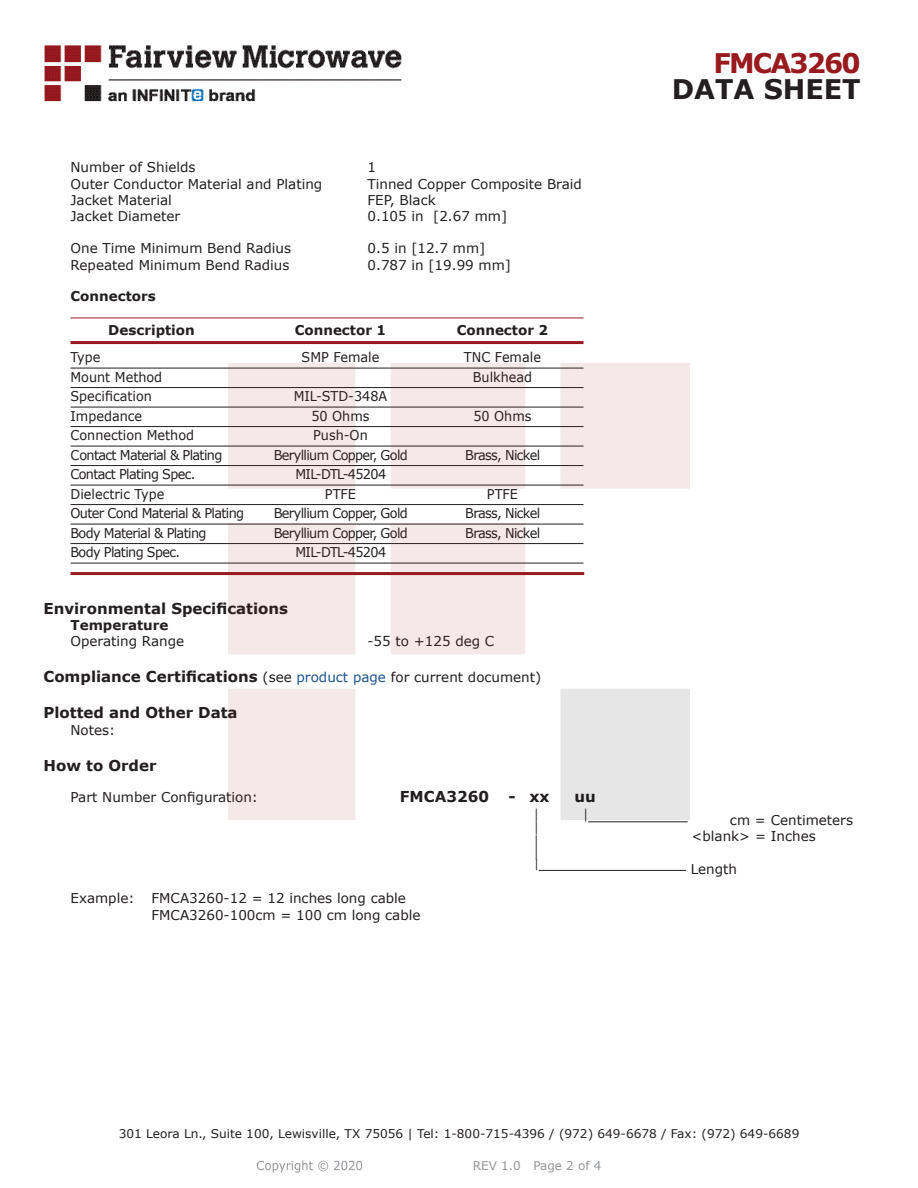
<style>
.page{position:relative;width:918px;height:1188px;background:#fff}
.page>*{position:absolute;margin:0;border:0;box-sizing:border-box;transform-origin:0 0}
.t1{font:700 27px "Verdana";color:#231f20}
.FM{font:700 27px "Verdana";letter-spacing:-.07em;color:#981a1e}
.Specs_Para{font:25.8px "Verdana";color:#231f20;scale:.39 1}
.Head1_for_Compliance{font:700 15px "Verdana";color:#231f20}
.Head1{font:700 15px "Verdana";color:#231f20}
.Specs_Para-2{font:700 15px "Verdana";color:#231f20}
.Specs_Para-3{font:13.5px "Verdana";color:#231f20}
.Table_Body_Connector{font:13.5px "Verdana";letter-spacing:-.05em;color:#231f20;scale:.95 1}
.Table_Body_Connector-2{font:13.5px "Verdana";color:#231f20;scale:.95 1}
.Table_Header_Connect{font:700 13.5px "Verdana";color:#231f20}
.Head2_after_Head1{font:700 13.5px "Verdana";color:#231f20}
.Head2{font:700 13.5px "Verdana";color:#231f20}
.Specs_Para-4{font:13.5px "Verdana";color:#231f20;scale:.75 1}
.t2{font:12px "Verdana";color:#231f20}
.REV_Info{font:12px "Verdana";color:#939598}
.Specs_Para-5{font:11.25px "Verdana";color:#231f20;scale:.86 1}
.s1{font-weight:400;font-size:13.5px}
.s2{font-weight:400;font-size:13.5px;color:#1a5392}
</style>
<div class="page">
<hr style="left:70px;top:318px;width:514px;height:1px;background:#981a1e">
<hr style="left:70px;top:341px;width:514px;height:3px;background:#981a1e">
<hr style="left:70px;top:368px;width:514px;height:1px;background:#231f20">
<hr style="left:70px;top:387px;width:514px;height:1px;background:#231f20">
<hr style="left:70px;top:407px;width:514px;height:1px;background:#231f20">
<hr style="left:70px;top:426px;width:514px;height:1px;background:#231f20">
<hr style="left:70px;top:446px;width:514px;height:1px;background:#231f20">
<hr style="left:70px;top:465px;width:514px;height:1px;background:#231f20">
<hr style="left:70px;top:485px;width:514px;height:1px;background:#231f20">
<hr style="left:70px;top:504px;width:514px;height:1px;background:#231f20">
<hr style="left:70px;top:524px;width:514px;height:1px;background:#231f20">
<hr style="left:70px;top:543px;width:514px;height:1px;background:#231f20">
<hr style="left:70px;top:563px;width:514px;height:1px;background:#231f20">
<hr style="left:70px;top:572px;width:514px;height:3px;background:#981a1e">
<hr style="left:588px;top:821px;width:100px;height:1px;background:#231f20">
<hr style="left:539px;top:870px;width:147px;height:1px;background:#231f20">
<img style="left:257px;top:1160px;width:106px;height:13px">
<img style="left:228px;top:364px;width:462px;height:456px">
<img style="left:44px;top:45px;width:358px;height:57px">
<p class="Specs_Para-3" style="left:70px;top:158px;width:127px">Number of Shields</p>
<p class="Specs_Para-3" style="left:368px;top:158px;width:10px">1</p>
<p class="Specs_Para-3" style="left:70px;top:174px;width:253px">Outer Conductor Material and Plating</p>
<p class="Specs_Para-3" style="left:368px;top:174px;width:216px">Tinned Copper Composite Braid</p>
<p class="Specs_Para-3" style="left:70px;top:191px;width:103px">Jacket Material</p>
<p class="Specs_Para-3" style="left:368px;top:191px;width:70px">FEP, Black</p>
<p class="Specs_Para-3" style="left:70px;top:207px;width:111px">Jacket Diameter</p>
<p class="Specs_Para-3" style="left:368px;top:207px;width:141px">0.105 in [2.67 mm]</p>
<p class="Specs_Para-3" style="left:70px;top:239px;width:222px">One Time Minimum Bend Radius</p>
<p class="Specs_Para-3" style="left:368px;top:239px;width:119px">0.5 in [12.7 mm]</p>
<p class="Specs_Para-3" style="left:70px;top:255px;width:220px">Repeated Minimum Bend Radius</p>
<p class="Specs_Para-3" style="left:368px;top:255px;width:145px">0.787 in [19.99 mm]</p>
<p class="Head2" style="left:70px;top:286px;width:87px">Connectors</p>
<p class="Table_Header_Connect" style="left:108px;top:321px;width:88px">Description</p>
<p class="Table_Header_Connect" style="left:295px;top:321px;width:93px">Connector 1</p>
<p class="Table_Header_Connect" style="left:457px;top:321px;width:93px">Connector 2</p>
<p class="Table_Body_Connector" style="left:70px;top:348px;width:33px">Type</p>
<p class="Table_Body_Connector-2" style="left:302px;top:348px;width:83px">SMP Female</p>
<p class="Table_Body_Connector-2" style="left:464px;top:348px;width:83px">TNC Female</p>
<p class="Table_Body_Connector-2" style="left:70px;top:367px;width:98px">Mount Method</p>
<p class="Table_Body_Connector-2" style="left:473px;top:367px;width:64px">Bulkhead</p>
<p class="Table_Body_Connector-2" style="left:70px;top:387px;width:87px">Specification</p>
<p class="Table_Body_Connector-2" style="left:294px;top:387px;width:100px">MIL-STD-348A</p>
<p class="Table_Body_Connector-2" style="left:70px;top:406px;width:77px">Impedance</p>
<p class="Table_Body_Connector" style="left:311px;top:406px;width:63px">50 Ohms</p>
<p class="Table_Body_Connector" style="left:473px;top:406px;width:63px">50 Ohms</p>
<p class="Table_Body_Connector-2" style="left:70px;top:426px;width:132px">Connection Method</p>
<p class="Table_Body_Connector" style="left:313px;top:426px;width:59px">Push-On</p>
<p class="Table_Body_Connector" style="left:70px;top:445px;width:161px">Contact Material &amp; Plating</p>
<p class="Table_Body_Connector" style="left:274px;top:445px;width:143px">Beryllium Copper, Gold</p>
<p class="Table_Body_Connector" style="left:465px;top:445px;width:80px">Brass, Nickel</p>
<p class="Table_Body_Connector" style="left:70px;top:465px;width:133px">Contact Plating Spec.</p>
<p class="Table_Body_Connector" style="left:295px;top:465px;width:97px">MIL-DTL-45204</p>
<p class="Table_Body_Connector-2" style="left:70px;top:484px;width:100px">Dielectric Type</p>
<p class="Table_Body_Connector" style="left:325px;top:484px;width:34px">PTFE</p>
<p class="Table_Body_Connector" style="left:487px;top:484px;width:34px">PTFE</p>
<p class="Table_Body_Connector" style="left:70px;top:504px;width:184px">Outer Cond Material &amp; Plating</p>
<p class="Table_Body_Connector" style="left:274px;top:504px;width:143px">Beryllium Copper, Gold</p>
<p class="Table_Body_Connector" style="left:465px;top:504px;width:80px">Brass, Nickel</p>
<p class="Table_Body_Connector" style="left:70px;top:523px;width:145px">Body Material &amp; Plating</p>
<p class="Table_Body_Connector" style="left:274px;top:523px;width:143px">Beryllium Copper, Gold</p>
<p class="Table_Body_Connector" style="left:465px;top:523px;width:80px">Brass, Nickel</p>
<p class="Table_Body_Connector" style="left:70px;top:543px;width:117px">Body Plating Spec.</p>
<p class="Table_Body_Connector" style="left:295px;top:543px;width:97px">MIL-DTL-45204</p>
<p class="FM" style="left:714px;top:44px;width:149px">FMCA3260</p>
<p class="t1" style="left:672px;top:70px;width:191px">DATA SHEET</p>
<p class="Head1" style="left:44px;top:598px;width:246px">Environmental Specifications</p>
<p class="Head2_after_Head1" style="left:70px;top:616px;width:100px">Temperature</p>
<p class="Specs_Para-3" style="left:70px;top:632px;width:115px">Operating Range</p>
<p class="Specs_Para-3" style="left:368px;top:632px;width:128px">-55 to +125 deg C</p>
<p class="Head1_for_Compliance" style="left:44px;top:666px;width:499px">Compliance Certifications <span class="s1">(see</span> <span class="s2">product page</span> <span class="s1">for current document)</span></p>
<p class="Head1_for_Compliance" style="left:44px;top:702px;width:196px">Plotted and Other Data</p>
<p class="Specs_Para-3" style="left:70px;top:720px;width:46px">Notes:</p>
<p class="Head1_for_Compliance" style="left:44px;top:755px;width:115px">How to Order</p>
<p class="Specs_Para-3" style="left:70px;top:788px;width:189px">Part Number Configuration:</p>
<p class="Specs_Para-2" style="left:400px;top:786px;width:91px">FMCA3260</p>
<p class="Specs_Para-2" style="left:509px;top:786px;width:43px">- xx</p>
<p class="Specs_Para-2" style="left:575px;top:786px;width:23px">uu</p>
<p class="Specs_Para-4" style="left:534px;top:805px;width:8px">|</p>
<p class="Specs_Para-4" style="left:584px;top:805px;width:8px">|</p>
<p class="Specs_Para-3" style="left:730px;top:811px;width:125px">cm = Centimeters</p>
<p class="Specs_Para-4" style="left:534px;top:818px;width:8px">|</p>
<p class="Specs_Para-3" style="left:692px;top:827px;width:126px">&lt;blank&gt; = Inches</p>
<p class="Specs_Para" style="left:534px;top:827px;width:13px">|</p>
<p class="Specs_Para-5" style="left:534px;top:856px;width:7px">|</p>
<p class="Specs_Para-3" style="left:691px;top:860px;width:48px">Length</p>
<p class="Specs_Para-3" style="left:70px;top:889px;width:66px">Example:</p>
<p class="Specs_Para-3" style="left:152px;top:889px;width:256px">FMCA3260-12 = 12 inches long cable</p>
<p class="Specs_Para-3" style="left:152px;top:905px;width:271px">FMCA3260-100cm = 100 cm long cable</p>
<p class="t2" style="left:119px;top:1125px;width:682px">301 Leora Ln., Suite 100, Lewisville, TX 75056 | Tel: 1-800-715-4396 / (972) 649-6678 / Fax: (972) 649-6689</p>
<p class="REV_Info" style="left:473px;top:1157px;width:130px">REV 1.0 Page 2 of 4</p>
</div>
